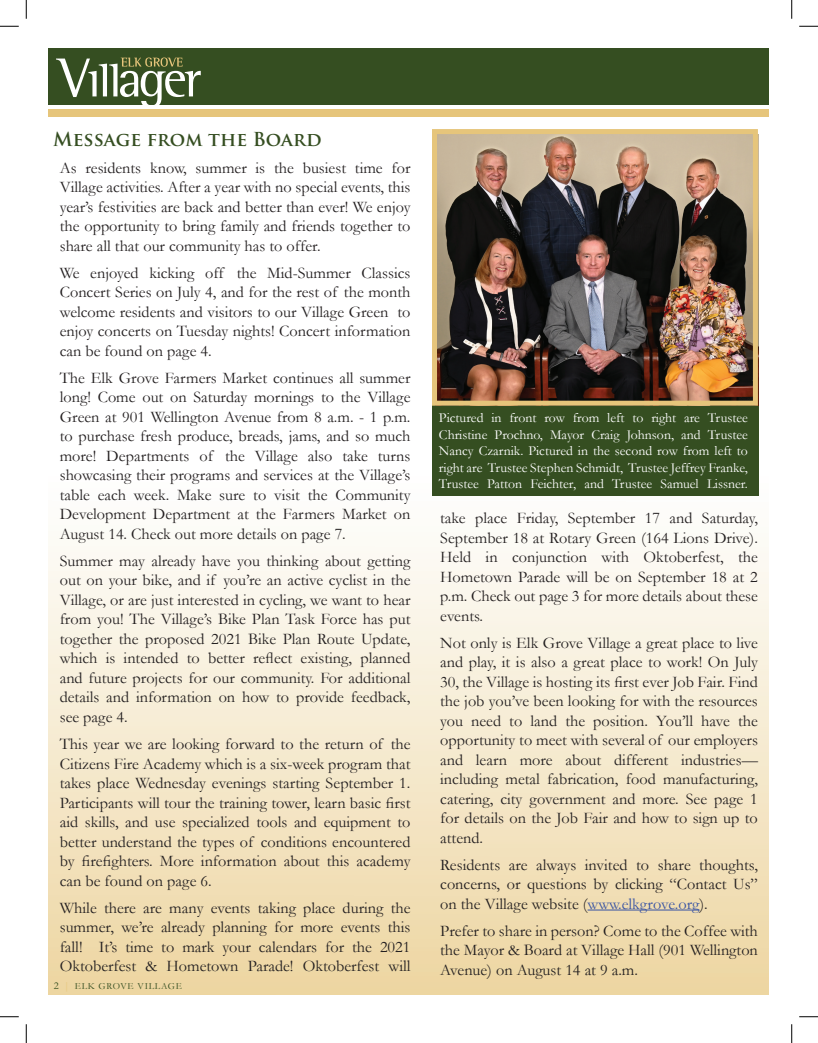
<style>
.page{position:relative;width:818px;height:1043px;background:#fff}
.page>*{position:absolute;margin:0;border:0;box-sizing:border-box;transform-origin:0 0}
.t1{font:700 18.75px "Trajan Pro";color:#354e21}
.t2{font:16.25px/19.5px "Garamond";color:#231f20;text-align:justify}
.t3{font:13.75px/16.5px "Garamond";color:#fff;text-align:justify}
.t4{font:9.38px "Garamond";letter-spacing:.08em;color:#354e21}
.s1{font-size:10.62px}
.s2{font-size:10.62px;color:#e6c57b}
.s3{color:#3853a3}
</style>
<div class="page">
<div style="left:48px;top:476px;width:720px;height:518px;background:linear-gradient(to bottom,#feffff,#edd6a2)"></div>
<div style="left:48px;top:49px;width:720px;height:56px;background:#354e21"></div>
<div style="left:48px;top:109px;width:720px;height:7px;background:#e6c57b"></div>
<svg style="left:56px;top:57px;width:145px;height:48px"></svg>
<hr style="left:587px;top:909px;width:112px;height:1px;background:#3853a3">
<div style="left:432px;top:403px;width:326px;height:93px;background:#354e21"></div>
<img style="left:435px;top:134px;width:323px;height:272px">
<div style="left:432px;top:129px;width:325px;height:276px;border:5px solid #e6c57b"></div>
<svg style="left:0;top:25px;width:19px;height:2px"></svg>
<svg style="left:799px;top:25px;width:19px;height:2px"></svg>
<svg style="left:0;top:1016px;width:19px;height:1px"></svg>
<svg style="left:799px;top:1016px;width:19px;height:1px"></svg>
<svg style="left:25px;top:0;width:2px;height:19px"></svg>
<svg style="left:25px;top:1024px;width:2px;height:18px"></svg>
<svg style="left:791px;top:0;width:1px;height:19px"></svg>
<svg style="left:791px;top:1024px;width:1px;height:18px"></svg>
<p class="t1" style="left:53px;top:128px;width:270px">Message from the Board</p>
<p class="t2" style="left:60px;top:157px;width:352px">As residents know, summer is the busiest time for Village activities. After a year with no special events, this year’s festivities are back and better than ever! We enjoy the opportunity to bring family and friends together to share all that our community has to offer.</p>
<p class="t2" style="left:60px;top:262px;width:352px">We enjoyed kicking off the Mid-Summer Classics Concert Series on July 4, and for the rest of the month welcome residents and visitors to our Village Green to enjoy concerts on Tuesday nights! Concert information can be found on page 4.</p>
<p class="t2" style="left:60px;top:367px;width:352px">The Elk Grove Farmers Market continues all summer long! Come out on Saturday mornings to the Village Green at 901 Wellington Avenue from 8 a.m. - 1 p.m. to purchase fresh produce, breads, jams, and so much more! Departments of the Village also take turns showcasing their programs and services at the Village’s table each week. Make sure to visit the Community Development Department at the Farmers Market on August 14. Check out more details on page 7.</p>
<p class="t2" style="left:60px;top:550px;width:352px">Summer may already have you thinking about getting out on your bike, and if you’re an active cyclist in the Village, or are just interested in cycling, we want to hear from you! The Village’s Bike Plan Task Force has put together the proposed 2021 Bike Plan Route Update, which is intended to better reflect existing, planned and future projects for our community. For additional details and information on how to provide feedback, see page 4.</p>
<p class="t2" style="left:60px;top:733px;width:352px">This year we are looking forward to the return of the Citizens Fire Academy which is a six-week program that takes place Wednesday evenings starting September 1.<br>Participants will tour the training tower, learn basic first aid skills, and use specialized tools and equipment to better understand the types of conditions encountered by firefighters. More information about this academy can be found on page 6.</p>
<p class="t2" style="left:60px;top:897px;width:352px">While there are many events taking place during the summer, we’re already planning for more events this fall! It’s time to mark your calendars for the 2021<br>Oktoberfest &amp; Hometown Parade! Oktoberfest will</p>
<p class="t4" style="left:54px;top:979px;width:129px"><span class="s1">2</span> <span class="s2">|</span> ELK GROVE VILLAGE</p>
<p class="t3" style="left:439px;top:409px;width:310px">Pictured in front row from left to right are Trustee Christine Prochno, Mayor Craig Johnson, and Trustee Nancy Czarnik. Pictured in the second row from left to right are Trustee Stephen Schmidt, Trustee Jeffrey Franke, Trustee Patton Feichter, and Trustee Samuel Lissner.</p>
<p class="t2" style="left:440px;top:508px;width:319px">take place Friday, September 17 and Saturday, September 18 at Rotary Green (164 Lions Drive).<br>Held in conjunction with Oktoberfest, the Hometown Parade will be on September 18 at 2 p.m. Check out page 3 for more details about these events.</p>
<p class="t2" style="left:440px;top:632px;width:319px">Not only is Elk Grove Village a great place to live and play, it is also a great place to work! On July 30, the Village is hosting its first ever Job Fair. Find the job you’ve been looking for with the resources you need to land the position. You’ll have the opportunity to meet with several of our employers and learn more about different industries— including metal fabrication, food manufacturing, catering, city government and more. See page 1 for details on the Job Fair and how to sign up to attend.</p>
<p class="t2" style="left:440px;top:854px;width:319px">Residents are always invited to share thoughts, concerns, or questions by clicking “Contact Us” on the Village website (<span class="s3">www.elkgrove.org</span>).</p>
<p class="t2" style="left:440px;top:920px;width:319px">Prefer to share in person? Come to the Coffee with the Mayor &amp; Board at Village Hall (901 Wellington Avenue) on August 14 at 9 a.m.</p>
</div>
